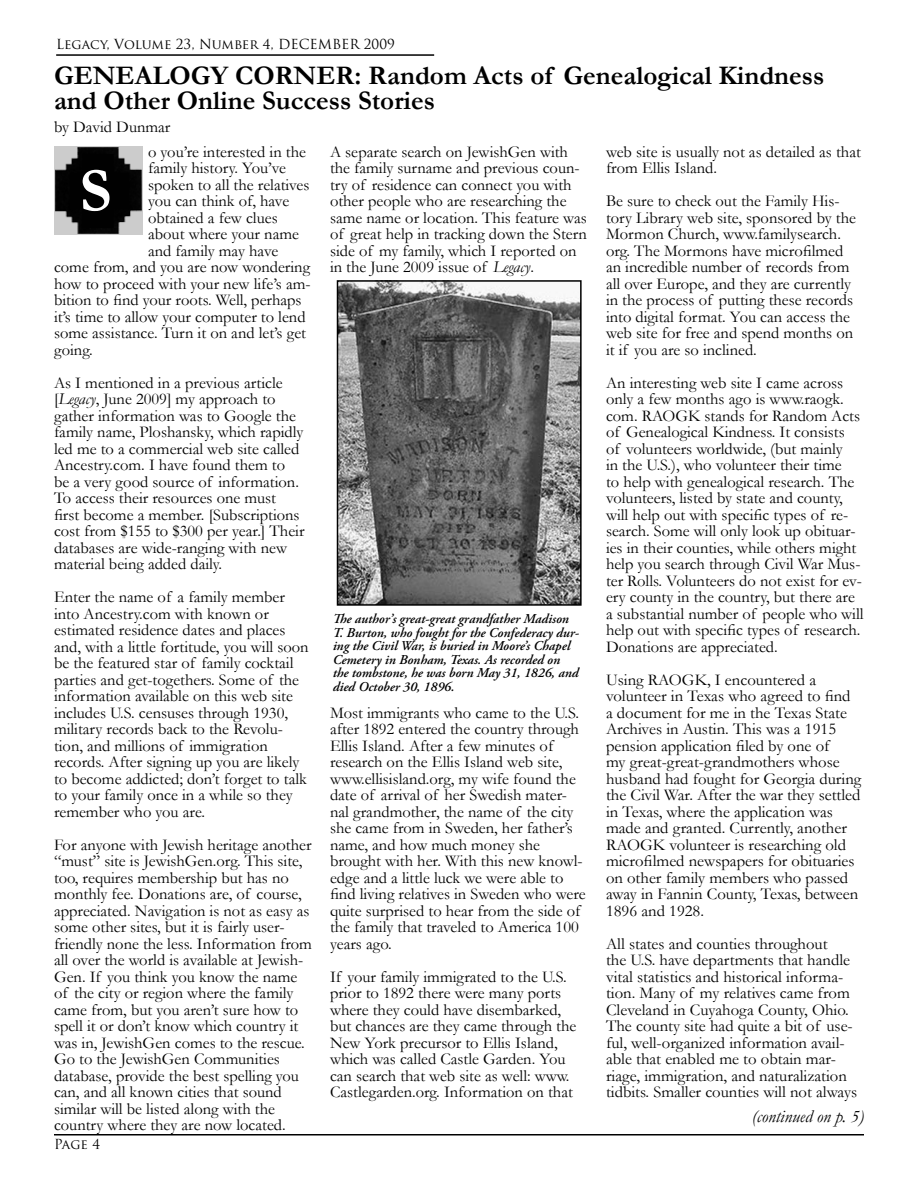
<style>
.page{position:relative;width:918px;height:1188px;background:#fff}
.page>*{position:absolute;margin:0;border:0;box-sizing:border-box;transform-origin:0 0}
.t1{font:700 63px "Garamond";color:#fff}
.t2{font:700 27px/25.5px "Garamond";color:#000}
.t3{font:italic 18px "Garamond";color:#000}
.t4{font:16.5px/16.5px "Garamond";color:#000}
.t5{font:italic 600 13.5px/13.5px "Adobe Garamond Pro";color:#000}
.t6{font:13.5px "Trajan Pro";color:#000}
.s1{font-style:italic}
</style>
<div class="page">
<hr style="left:56px;top:54px;width:378px;height:2px;background:#000">
<hr style="left:54px;top:1134px;width:810px;height:2px;background:#000">
<img style="left:54px;top:147px;width:89px;height:87px">
<img style="left:340px;top:283px;width:239px;height:320px">
<div style="left:337px;top:280px;width:245px;height:326px;border:2px solid #000"></div>
<p class="t6" style="left:56px;top:36px;width:340px">Legacy, Volume 23, Number 4, DECEMBER 2009</p>
<h2 class="t2" style="left:54px;top:62px;width:772px">GENEALOGY CORNER: Random Acts of Genealogical Kindness and Other Online Success Stories</h2>
<p class="t4" style="left:330px;top:143px;width:258px">A separate search on JewishGen with the family surname and previous coun&shy;try of residence can connect you with other people who are researching the same name or location. This feature was of great help in tracking down the Stern side of my family, which I reported on in the June 2009 issue of <span class="s1">Legacy</span>.</p>
<p class="t4" style="left:54px;top:118px;width:118px">by David Dunmar</p>
<p class="t4" style="left:606px;top:143px;width:256px">web site is usually not as detailed as that from Ellis Island.</p>
<p class="t4" style="left:606px;top:193px;width:251px">Be sure to check out the Family His&shy;tory Library web site, sponsored by the Mormon Church, www.familysearch. org. The Mormons have microfilmed an incredible number of records from all over Europe, and they are currently in the process of putting these records into digital format. You can access the web site for free and spend months on it if you are so inclined.</p>
<p class="t4" style="left:606px;top:374px;width:259px">An interesting web site I came across only a few months ago is www.raogk. com. RAOGK stands for Random Acts of Genealogical Kindness. It consists<br>of volunteers worldwide, (but mainly<br>in the U.S.), who volunteer their time<br>to help with genealogical research. The volunteers, listed by state and county, will help out with specific types of re&shy;search. Some will only look up obituar&shy;ies in their counties, while others might help you search through Civil War Mus&shy;ter Rolls. Volunteers do not exist for ev&shy;ery county in the country, but there are a substantial number of people who will help out with specific types of research.<br>Donations are appreciated.</p>
<p class="t4" style="left:606px;top:671px;width:257px">Using RAOGK, I encountered a volunteer in Texas who agreed to find a document for me in the Texas State Archives in Austin. This was a 1915 pension application filed by one of<br>my great-great-grandmothers whose husband had fought for Georgia during the Civil War. After the war they settled in Texas, where the application was made and granted. Currently, another RAOGK volunteer is researching old microfilmed newspapers for obituaries on other family members who passed away in Fannin County, Texas, between 1896 and 1928.</p>
<p class="t4" style="left:606px;top:935px;width:253px">All states and counties throughout<br>the U.S. have departments that handle vital statistics and historical informa&shy;tion. Many of my relatives came from Cleveland in Cuyahoga County, Ohio.<br>The county site had quite a bit of use&shy;ful, well-organized information avail&shy;able that enabled me to obtain mar&shy;riage, immigration, and naturalization tidbits. Smaller counties will not always</p>
<p class="t4" style="left:148px;top:143px;width:159px">o you’re interested in the</p>
<p class="t4" style="left:148px;top:160px;width:140px">family history. You’ve</p>
<p class="t4" style="left:148px;top:176px;width:163px">spoken to all the relatives</p>
<p class="t4" style="left:148px;top:193px;width:143px">you can think of, have</p>
<p class="t4" style="left:148px;top:209px;width:131px">obtained a few clues</p>
<p class="t4" style="left:148px;top:226px;width:152px">about where your name</p>
<p class="t4" style="left:148px;top:242px;width:132px">and family may have</p>
<p class="t4" style="left:54px;top:259px;width:258px">come from, and you are now wondering</p>
<p class="t4" style="left:54px;top:275px;width:258px">how to proceed with your new life’s am-</p>
<p class="t4" style="left:54px;top:292px;width:249px">bition to find your roots. Well, perhaps</p>
<p class="t4" style="left:54px;top:308px;width:253px">it’s time to allow your computer to lend</p>
<p class="t4" style="left:54px;top:325px;width:254px">some assistance. Turn it on and let’s get</p>
<p class="t4" style="left:54px;top:341px;width:40px">going.</p>
<p class="t4" style="left:54px;top:374px;width:252px">As I mentioned in a previous article [<span class="s1">Legacy</span>, June 2009] my approach to gather information was to Google the family name, Ploshansky, which rapidly led me to a commercial web site called Ancestry.com. I have found them to be a very good source of information.<br>To access their resources one must first become a member. [Subscriptions cost from $155 to $300 per year.] Their databases are wide-ranging with new material being added daily.</p>
<p class="t4" style="left:54px;top:589px;width:256px">Enter the name of a family member into Ancestry.com with known or estimated residence dates and places and, with a little fortitude, you will soon be the featured star of family cocktail parties and get-togethers. Some of the information available on this web site includes U.S. censuses through 1930, military records back to the Revolu&shy;tion, and millions of immigration records. After signing up you are likely to become addicted; don’t forget to talk to your family once in a while so they remember who you are.</p>
<p class="t4" style="left:54px;top:836px;width:259px">For anyone with Jewish heritage another “must” site is JewishGen.org. This site, too, requires membership but has no monthly fee. Donations are, of course, appreciated. Navigation is not as easy as some other sites, but it is fairly user&shy;friendly none the less. Information from all over the world is available at Jewish-Gen. If you think you know the name of the city or region where the family came from, but you aren’t sure how to spell it or don’t know which country it was in, JewishGen comes to the rescue.<br>Go to the JewishGen Communities database, provide the best spelling you can, and all known cities that sound similar will be listed along with the country where they are now located.</p>
<h1 class="t1" style="left:80px;top:153px;width:34px">S</h1>
<p class="t5" style="left:333px;top:613px;width:248px">The author’s great-great grandfather Madison T. Burton, who fought for the Confederacy dur&shy;ing the Civil War, is buried in Moore’s Chapel Cemetery in Bonham, Texas. As recorded on the tombstone, he was born May 31, 1826, and died October 30, 1896.</p>
<p class="t4" style="left:330px;top:704px;width:257px">Most immigrants who came to the U.S. after 1892 entered the country through Ellis Island. After a few minutes of research on the Ellis Island web site, www.ellisisland.org, my wife found the date of arrival of her Swedish mater&shy;nal grandmother, the name of the city she came from in Sweden, her father’s name, and how much money she brought with her. With this new knowl&shy;edge and a little luck we were able to find living relatives in Sweden who were quite surprised to hear from the side of the family that traveled to America 100 years ago.</p>
<p class="t4" style="left:330px;top:968px;width:248px">If your family immigrated to the U.S. prior to 1892 there were many ports where they could have disembarked, but chances are they came through the New York precursor to Ellis Island, which was called Castle Garden. You can search that web site as well: www.<br>Castlegarden.org. Information on that</p>
<p class="t3" style="left:752px;top:1105px;width:114px">(continued on p. 5)</p>
<p class="t6" style="left:54px;top:1135px;width:48px">Page 4</p>
</div>
